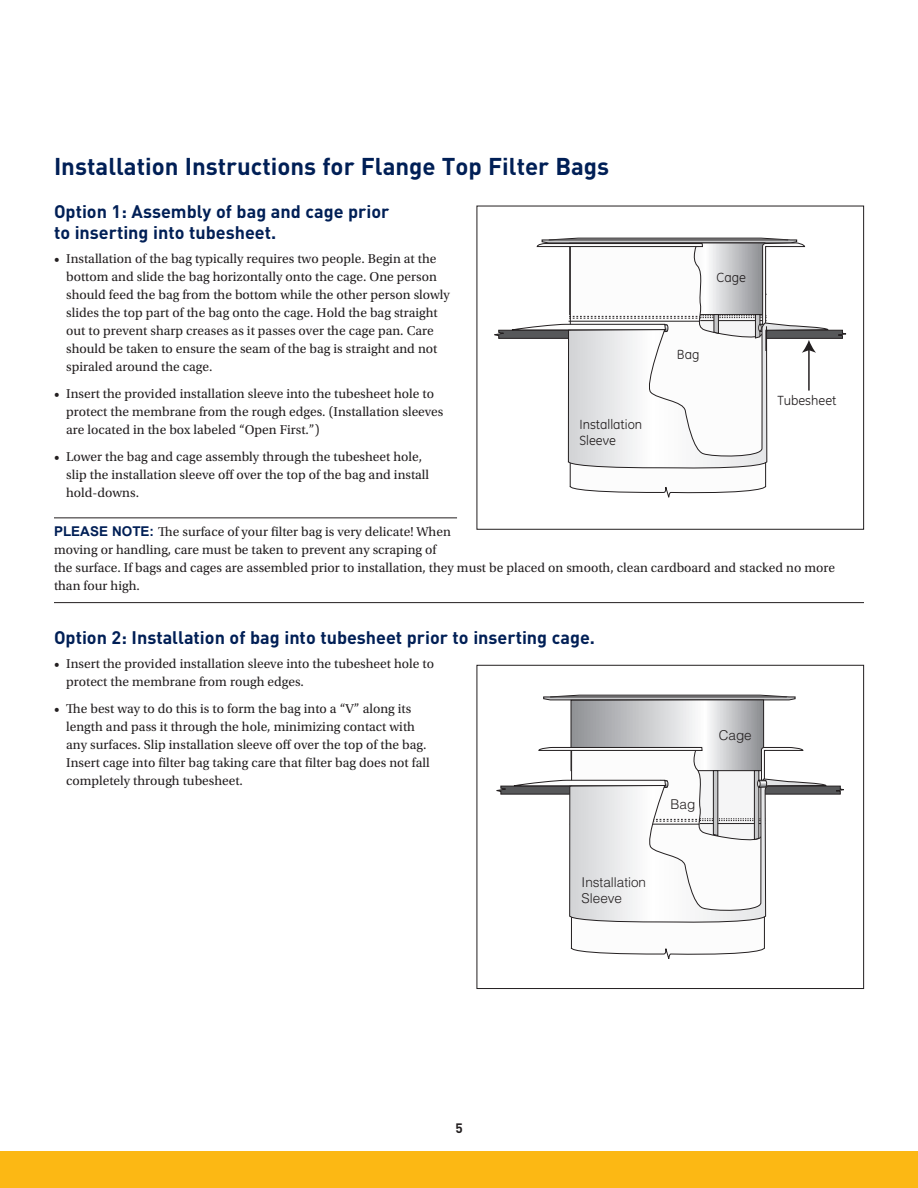
<style>
.page{position:relative;width:918px;height:1188px;background:#fff}
.page>*{position:absolute;margin:0;border:0;box-sizing:border-box;transform-origin:0 0}
._4_Chapter_Header_al{font:700 24px "DINOT";color:#001f56}
._5_Level_2_Header_bl{font:700 18px/21px "DINOT";color:#001f56}
._3_Bullet_List{font:13.5px/18px "Utopia Std";color:#231f20}
._1_-_note_with_rules{font:13.5px/18px "Utopia Std";color:#231f20}
.t1{font:13.5px/16.2px "GE Inspira";color:#231f20}
.t2{font:300 13.5px "Helvetica";color:#231f20}
._4_Chapter_Header_al-2{font:700 13.5px "DINOT";color:#231f20}
.s1{font-family:"Arial";font-weight:700;color:#001f56}
</style>
<div class="page">
<div style="left:0;top:1151px;width:918px;height:37px;background:#fcb814"></div>
<hr style="left:54px;top:517px;width:403px;height:1px;background:#231f20">
<hr style="left:54px;top:602px;width:810px;height:1px;background:#231f20">
<svg style="left:569px;top:469px;width:198px;height:28px"></svg>
<svg style="left:494px;top:238px;width:353px;height:231px"></svg>
<div style="left:477px;top:206px;width:387px;height:324px;border:1px solid #231f20"></div>
<svg style="left:570px;top:694px;width:195px;height:265px"></svg>
<svg style="left:497px;top:695px;width:347px;height:228px"></svg>
<div style="left:477px;top:665px;width:387px;height:324px;border:1px solid #231f20"></div>
<p class="_4_Chapter_Header_al" style="left:54px;top:150px;width:557px">Installation Instructions for Flange Top Filter Bags</p>
<p class="_5_Level_2_Header_bl" style="left:54px;top:201px;width:337px">Option 1: Assembly of bag and cage prior to inserting into tubesheet.</p>
<p class="_3_Bullet_List" style="left:66px;top:250px;width:385px;text-indent:-12px">• Installation of the bag typically requires two people. Begin at the bottom and slide the bag horizontally onto the cage. One person should feed the bag from the bottom while the other person slowly slides the top part of the bag onto the cage. Hold the bag straight out to prevent sharp creases as it passes over the cage pan. Care should be taken to ensure the seam of the bag is straight and not spiraled around the cage.</p>
<p class="_3_Bullet_List" style="left:66px;top:385px;width:379px;text-indent:-12px">• Insert the provided installation sleeve into the tubesheet hole to protect the membrane from the rough edges. (Installation sleeves are located in the box labeled “Open First.”)</p>
<p class="_3_Bullet_List" style="left:66px;top:448px;width:365px;text-indent:-12px">• Lower the bag and cage assembly through the tubesheet hole, slip the installation sleeve off over the top of the bag and install hold-downs.</p>
<p class="_1_-_note_with_rules" style="left:54px;top:523px;width:783px"><span class="s1">PLEASE NOTE:</span> The surface of your filter bag is very delicate! When<br>moving or handling, care must be taken to prevent any scraping of<br>the surface. If bags and cages are assembled prior to installation, they must be placed on smooth, clean cardboard and stacked no more than four high.</p>
<p class="_5_Level_2_Header_bl" style="left:54px;top:627px;width:543px">Option 2: Installation of bag into tubesheet prior to inserting cage.</p>
<p class="_3_Bullet_List" style="left:66px;top:655px;width:369px;text-indent:-12px">• Insert the provided installation sleeve into the tubesheet hole to protect the membrane from rough edges.</p>
<p class="_3_Bullet_List" style="left:66px;top:700px;width:365px;text-indent:-12px">• The best way to do this is to form the bag into a “V” along its length and pass it through the hole, minimizing contact with any surfaces. Slip installation sleeve off over the top of the bag.<br>Insert cage into filter bag taking care that filter bag does not fall completely through tubesheet.</p>
<p class="t1" style="left:717px;top:269px;width:31px">Cage</p>
<p class="t1" style="left:677px;top:346px;width:24px">Bag</p>
<p class="t1" style="left:778px;top:392px;width:60px">Tubesheet</p>
<p class="t1" style="left:579px;top:416px;width:64px">Installation<br>Sleeve</p>
<p class="t1" style="left:719px;top:724px;width:31px">Cage</p>
<p class="_4_Chapter_Header_al-2" style="left:455px;top:1119px;width:9px">5</p>
<p class="t1" style="left:582px;top:871px;width:64px">Installation<br>Sleeve</p>
<p class="t2" style="left:670px;top:792px;width:26px">Bag</p>
<p class="t1" style="left:679px;top:801px;width:24px">Bag</p>
</div>
